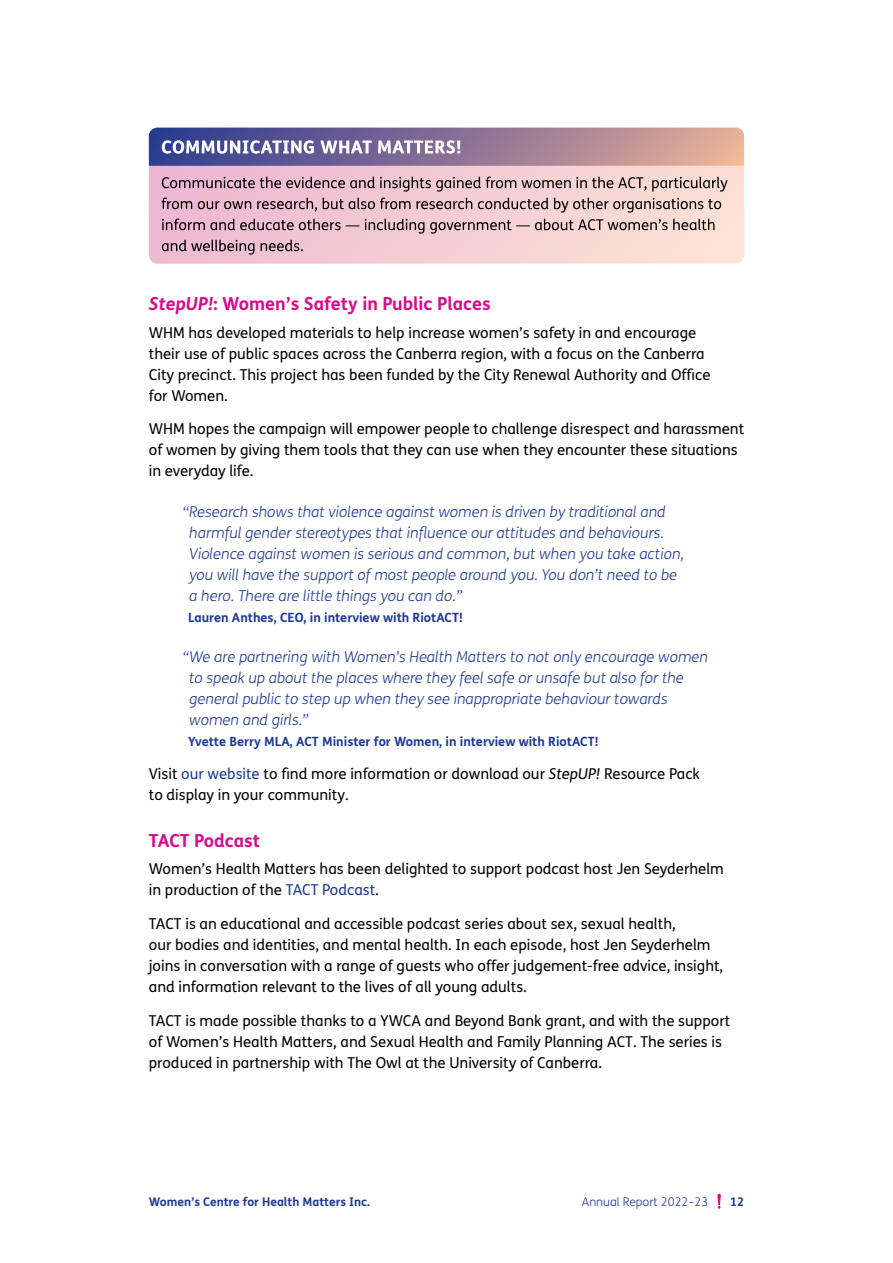
<style>
.page{position:relative;width:893px;height:1263px;background:#fff}
.page>*{position:absolute;margin:0;border:0;box-sizing:border-box;transform-origin:0 0}
.t1{font:700 18px "FS Me";color:#d60c8c}
.body_text{font:15px/21px "FS Me";color:#000}
.pull_quote{font:italic 300 15px/21px "FS Me";color:#1f3b90}
.pull_quote_author{font:700 12.75px "FS Me";color:#1f3b90}
.t2{font:700 12px "FS Me";color:#1f3b90}
.t3{font:300 12px "FS Me";color:#1f3b90}
.s1{font-style:italic}
.s2{color:#1f3b90}
</style>
<div class="page">
<svg style="left:149px;top:166px;width:595px;height:98px"></svg>
<svg style="left:149px;top:128px;width:595px;height:38px"></svg>
<svg style="left:162px;top:177px;width:566px;height:15px"></svg>
<svg style="left:162px;top:198px;width:559px;height:15px"></svg>
<svg style="left:162px;top:219px;width:552px;height:15px"></svg>
<svg style="left:162px;top:240px;width:141px;height:15px"></svg>
<svg style="left:717px;top:1194px;width:4px;height:15px"></svg>
<h3 class="t1" style="left:149px;top:290px;width:343px"><span class="s1">StepUP!</span>: Women’s Safety in Public Places</h3>
<p class="body_text" style="left:149px;top:322px;width:563px">WHM has developed materials to help increase women’s safety in and encourage their use of public spaces across the Canberra region, with a focus on the Canberra City precinct. This project has been funded by the City Renewal Authority and Office for Women.</p>
<p class="body_text" style="left:149px;top:418px;width:597px">WHM hopes the campaign will empower people to challenge disrespect and harassment of women by giving them tools that they can use when they encounter these situations in everyday life.</p>
<p class="pull_quote" style="left:189px;top:500px;width:496px;text-indent:-6px">“Research shows that violence against women is driven by traditional and harmful gender stereotypes that influence our attitudes and behaviours.<br>Violence against women is serious and common, but when you take action, you will have the support of most people around you. You don’t need to be a hero. There are little things you can do.”</p>
<p class="pull_quote_author" style="left:188px;top:607px;width:276px">Lauren Anthes, CEO, in interview with RiotACT!</p>
<p class="pull_quote" style="left:189px;top:645px;width:520px;text-indent:-6px">“We are partnering with Women’s Health Matters to not only encourage women to speak up about the places where they feel safe or unsafe but also for the general public to step up when they see inappropriate behaviour towards women and girls.”</p>
<p class="pull_quote_author" style="left:188px;top:731px;width:412px">Yvette Berry MLA, ACT Minister for Women, in interview with RiotACT!</p>
<p class="body_text" style="left:149px;top:763px;width:553px">Visit <span class="s2">our website</span> to find more information or download our <span class="s1">StepUP!</span> Resource Pack to display in your community.</p>
<h3 class="t1" style="left:149px;top:827px;width:113px">TACT Podcast</h3>
<p class="body_text" style="left:149px;top:858px;width:577px">Women’s Health Matters has been delighted to support podcast host Jen Seyderhelm in production of the <span class="s2">TACT Podcast</span>.</p>
<p class="body_text" style="left:149px;top:913px;width:576px">TACT is an educational and accessible podcast series about sex, sexual health,<br>our bodies and identities, and mental health. In each episode, host Jen Seyderhelm joins in conversation with a range of guests who offer judgement-free advice, insight, and information relevant to the lives of all young adults.</p>
<p class="body_text" style="left:149px;top:1010px;width:583px">TACT is made possible thanks to a YWCA and Beyond Bank grant, and with the support of Women’s Health Matters, and Sexual Health and Family Planning ACT. The series is produced in partnership with The Owl at the University of Canberra.</p>
<p class="t2" style="left:149px;top:1192px;width:223px">Women’s Centre for Health Matters Inc.</p>
<p class="t3" style="left:582px;top:1193px;width:128px">Annual Report 2022–23</p>
<p class="t2" style="left:730px;top:1192px;width:16px">12</p>
</div>
